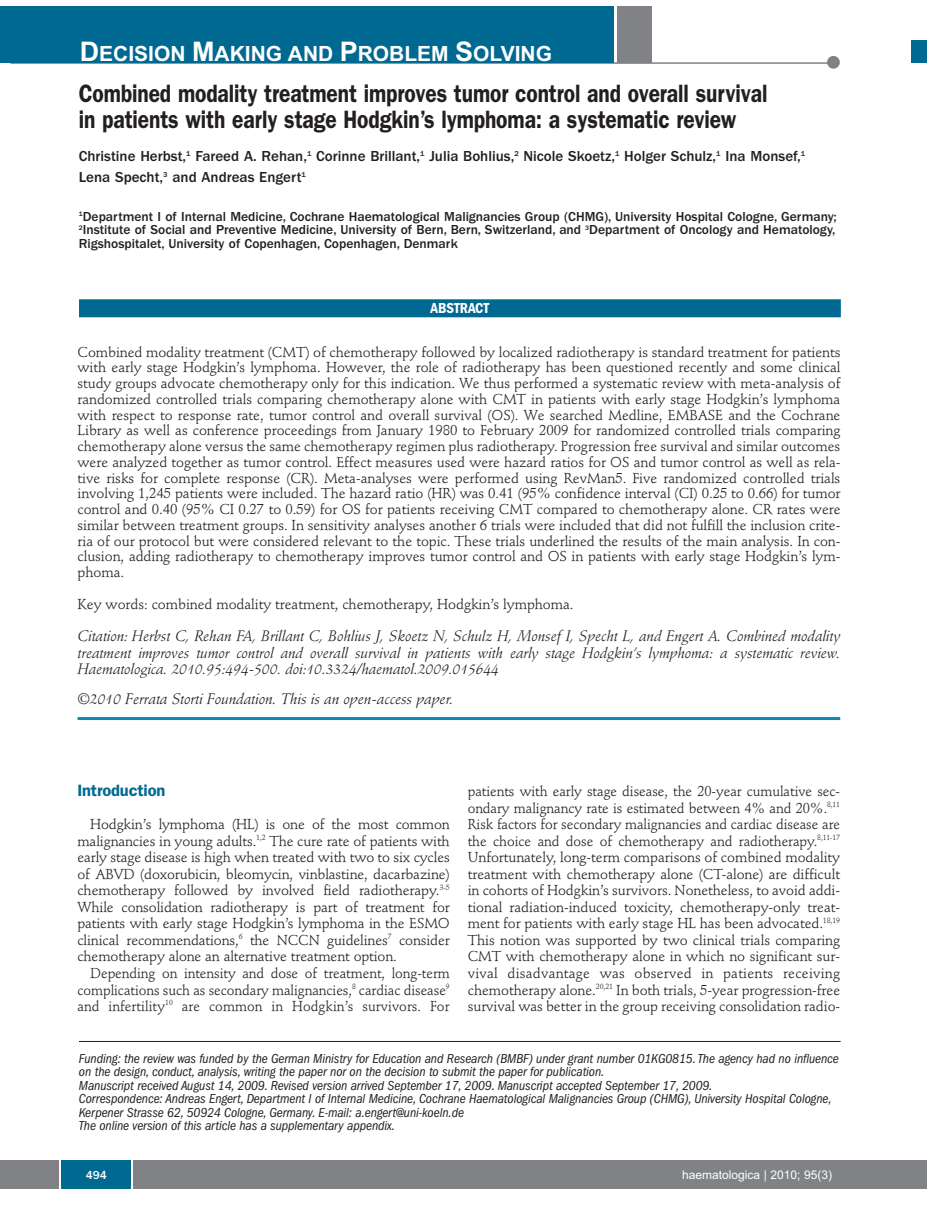
<style>
.page{position:relative;width:927px;height:1225px;background:#fff}
.page>*{position:absolute;margin:0;border:0;box-sizing:border-box;transform-origin:0 0}
.t1{font:600 25.2px/25.5px "Franklin Gothic";letter-spacing:-.005em;color:#231f20;scale:.83 1}
.t2{font:700 21px "Arial";color:#fff}
.t3{font:600 16.5px "Franklin Gothic";letter-spacing:-.01em;color:#006991}
.t4{font:italic 15.15px "Stempel Schneidler";letter-spacing:-.005em;color:#231f20}
.t5{font:italic 15px/16.5px "Stempel Schneidler";letter-spacing:-.005em;color:#231f20;text-align:justify}
.t6{font:500 15px/20.7px "Franklin Gothic";color:#231f20}
.t7{font:600 condensed 15px "Franklin Gothic";letter-spacing:-.005em;color:#fff}
.t8{font:14.25px/16.5px "Stempel Schneidler";letter-spacing:-.005em;color:#231f20;text-align:justify}
.t9{font:italic condensed 13.5px/13.5px "Franklin Gothic";letter-spacing:-.005em;color:#231f20}
.t10{font:500 13.5px/13.5px "Franklin Gothic";color:#231f20;text-align:justify}
.t11{font:12px "Arial";color:#fff}
.t12{font:500 12px "Franklin Gothic";color:#fff}
.s1{font-size:27px}
</style>
<div class="page">
<div style="left:911px;top:40px;width:16px;height:22px;background:#006991"></div>
<div style="left:910px;top:1160px;width:17px;height:28px;background:#808285"></div>
<hr style="left:10px;top:62px;width:826px;height:2px;background:#808285">
<div style="left:0;top:1160px;width:910px;height:28px;background:#808285"></div>
<div style="left:61px;top:1160px;width:71px;height:28px;background:#006991"></div>
<div style="left:827px;top:56px;width:13px;height:13px;background:#808285;border-radius:50%"></div>
<div style="left:618px;top:6px;width:34px;height:56px;background:#808285"></div>
<div style="left:0;top:6px;width:613px;height:56px;background:#006991"></div>
<svg style="left:60px;top:1160px;width:1px;height:28px"></svg>
<svg style="left:132px;top:1160px;width:1px;height:28px"></svg>
<hr style="left:79px;top:1041px;width:762px;height:1px;background:#231f20">
<hr style="left:78px;top:717px;width:762px;height:3px;background:#0d8aaf">
<div style="left:79px;top:299px;width:762px;height:18px;background:#006991"></div>
<h2 class="t2" style="left:80px;top:42px;width:474px"><span class="s1">D</span>ECISION <span class="s1">M</span>AKING AND <span class="s1">P</span>ROBLEM <span class="s1">S</span>OLVING</h2>
<h1 class="t1" style="left:79px;top:83px;width:831px">Combined modality treatment improves tumor control and overall survival in patients with early stage Hodgkin’s lymphoma: a systematic review</h1>
<p class="t6" style="left:79px;top:147px;width:728px">Christine Herbst,<sup>1</sup> Fareed A. Rehan,<sup>1</sup> Corinne Brillant,<sup>1</sup> Julia Bohlius,<sup>2</sup> Nicole Skoetz,<sup>1</sup> Holger Schulz,<sup>1</sup> Ina Monsef,<sup>1<br></sup>Lena Specht,<sup>3</sup> and Andreas Engert<sup>1</sup></p>
<p class="t10" style="left:79px;top:210px;width:760px"><sup>1</sup>Department I of Internal Medicine, Cochrane Haematological Malignancies Group (CHMG), University Hospital Cologne, Germany; <sup>2</sup>Institute of Social and Preventive Medicine, University of Bern, Bern, Switzerland, and <sup>3</sup>Department of Oncology and Hematology, Rigshospitalet, University of Copenhagen, Copenhagen, Denmark</p>
<p class="t7" style="left:431px;top:303px;width:60px">ABSTRACT</p>
<p class="t8" style="left:78px;top:345px;width:765px;line-height:15.8px">Combined modality treatment (CMT) of chemotherapy followed by localized radiotherapy is standard treatment for patients with early stage Hodgkin’s lymphoma. However, the role of radiotherapy has been questioned recently and some clinical study groups advocate chemotherapy only for this indication. We thus performed a systematic review with meta-analysis of randomized controlled trials comparing chemotherapy alone with CMT in patients with early stage Hodgkin’s lymphoma with respect to response rate, tumor control and overall survival (OS). We searched Medline, EMBASE and the Cochrane Library as well as conference proceedings from January 1980 to February 2009 for randomized controlled trials comparing chemotherapy alone versus the same chemotherapy regimen plus radiotherapy. Progression free survival and similar outcomes were analyzed together as tumor control. Effect measures used were hazard ratios for OS and tumor control as well as rela&shy;tive risks for complete response (CR). Meta-analyses were performed using RevMan5. Five randomized controlled trials involving 1,245 patients were included. The hazard ratio (HR) was 0.41 (95% confidence interval (CI) 0.25 to 0.66) for tumor control and 0.40 (95% CI 0.27 to 0.59) for OS for patients receiving CMT compared to chemotherapy alone. CR rates were similar between treatment groups. In sensitivity analyses another 6 trials were included that did not fulfill the inclusion crite&shy;ria of our protocol but were considered relevant to the topic. These trials underlined the results of the main analysis. In con&shy;clusion, adding radiotherapy to chemotherapy improves tumor control and OS in patients with early stage Hodgkin’s lym&shy;phoma.</p>
<p class="t8" style="left:78px;top:597px;width:498px">Key words: combined modality treatment, chemotherapy, Hodgkin’s lymphoma.</p>
<p class="t5" style="left:78px;top:629px;width:764px">Citation: Herbst C, Rehan FA, Brillant C, Bohlius J, Skoetz N, Schulz H, Monsef I, Specht L, and Engert A. Combined modality treatment improves tumor control and overall survival in patients with early stage Hodgkin’s lymphoma: a systematic review.<br>Haematologica. 2010.95:494-500. doi:10.3324/haematol.2009.015644</p>
<p class="t4" style="left:78px;top:693px;width:377px">©2010 Ferrata Storti Foundation. This is an open-access paper.</p>
<p class="t3" style="left:77px;top:785px;width:89px">Introduction</p>
<p class="t8" style="left:77px;top:817px;width:374px;text-indent:13px">Hodgkin’s lymphoma (HL) is one of the most common malignancies in young adults.<sup>1,2</sup> The cure rate of patients with early stage disease is high when treated with two to six cycles of ABVD (doxorubicin, bleomycin, vinblastine, dacarbazine) chemotherapy followed by involved field radiotherapy.<sup>3-5<br></sup>While consolidation radiotherapy is part of treatment for patients with early stage Hodgkin’s lymphoma in the ESMO clinical recommendations,<sup>6</sup> the NCCN guidelines<sup>7</sup> consider chemotherapy alone an alternative treatment option.</p>
<p class="t8" style="left:77px;top:966px;width:374px;text-indent:13px">Depending on intensity and dose of treatment, long-term complications such as secondary malignancies,<sup>8</sup> cardiac disease<sup>9 </sup>and infertility<sup>10</sup> are common in Hodgkin’s survivors. For</p>
<p class="t8" style="left:468px;top:784px;width:374px">patients with early stage disease, the 20-year cumulative sec&shy;ondary malignancy rate is estimated between 4% and 20%.<sup>8,11<br></sup>Risk factors for secondary malignancies and cardiac disease are the choice and dose of chemotherapy and radiotherapy.<sup>8,11-17<br></sup>Unfortunately, long-term comparisons of combined modality treatment with chemotherapy alone (CT-alone) are difficult in cohorts of Hodgkin’s survivors. Nonetheless, to avoid addi&shy;tional radiation-induced toxicity, chemotherapy-only treat&shy;ment for patients with early stage HL has been advocated.<sup>18,19<br></sup>This notion was supported by two clinical trials comparing CMT with chemotherapy alone in which no significant sur&shy;vival disadvantage was observed in patients receiving chemotherapy alone.<sup>20,21</sup> In both trials, 5-year progression-free survival was better in the group receiving consolidation radio-</p>
<p class="t9" style="left:79px;top:1052px;width:761px">Funding: the review was funded by the German Ministry for Education and Research (BMBF) under grant number 01KG0815. The agency had no influence on the design, conduct, analysis, writing the paper nor on the decision to submit the paper for publication.<br>Manuscript received August 14, 2009. Revised version arrived September 17, 2009. Manuscript accepted September 17, 2009.<br>Correspondence: Andreas Engert, Department I of Internal Medicine, Cochrane Haematological Malignancies Group (CHMG), University Hospital Cologne, Kerpener Strasse 62, 50924 Cologne, Germany. E-mail: a.engert@uni-koeln.de<br>The online version of this article has a supplementary appendix.</p>
<p class="t12" style="left:86px;top:1170px;width:23px">494</p>
<p class="t11" style="left:682px;top:1167px;width:152px">haematologica | 2010; 95(3)</p>
</div>
